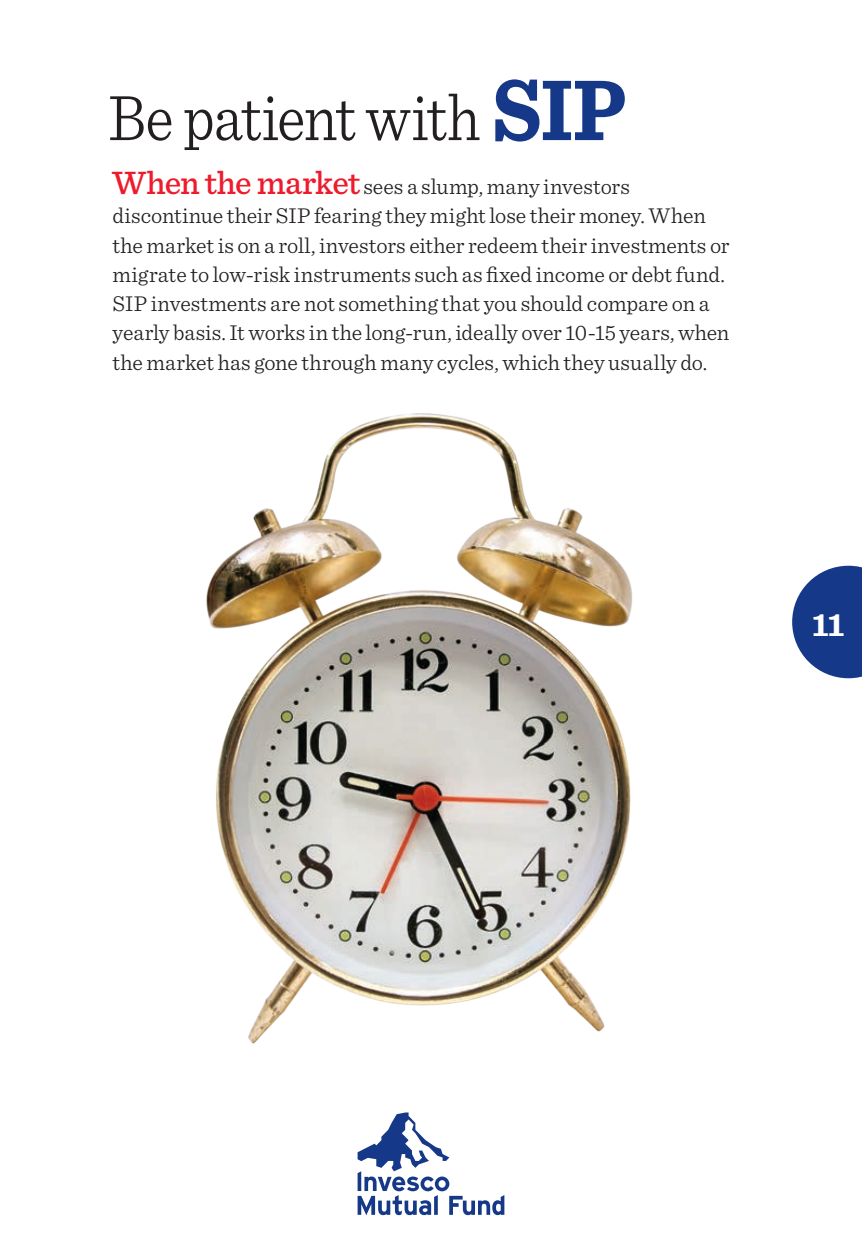
<style>
.page{position:relative;width:862px;height:1244px;background:#fff}
.page>*{position:absolute;margin:0;border:0;box-sizing:border-box;transform-origin:0 0}
.t1{font:300 67.5px "Sentinel";letter-spacing:-.025em;color:#231f20;scale:.9 1}
.bodycopy_10-13{font:700 33.75px "Sentinel";color:#fff}
.bodycopy_10-13-2{font:300 22.5px/29.2px "Sentinel";letter-spacing:-.005em;color:#231f20}
.s1{font-weight:700;font-size:90px;color:#153889}
.s2{font-weight:500;font-size:33.75px;color:#ee1b2d}
</style>
<div class="page">
<svg style="left:357px;top:1112px;width:147px;height:103px"></svg>
<img style="left:206px;top:413px;width:427px;height:631px">
<svg style="left:792px;top:566px;width:69px;height:112px"></svg>
<p class="t1" style="left:108px;top:67px;width:577px">Be patient with <span class="s1">SIP</span></p>
<p class="bodycopy_10-13-2" style="left:112px;top:170px;width:618px"><span class="s2">When the market</span> sees a slump, many investors discontinue their SIP fearing they might lose their money. When the market is on a roll, investors either redeem their investments or migrate to low-risk instruments such as fixed income or debt fund.<br>SIP investments are not something that you should compare on a yearly basis. It works in the long-run, ideally over 10-15 years, when the market has gone through many cycles, which they usually do.</p>
<p class="bodycopy_10-13" style="left:811px;top:597px;width:33px">11</p>
</div>
